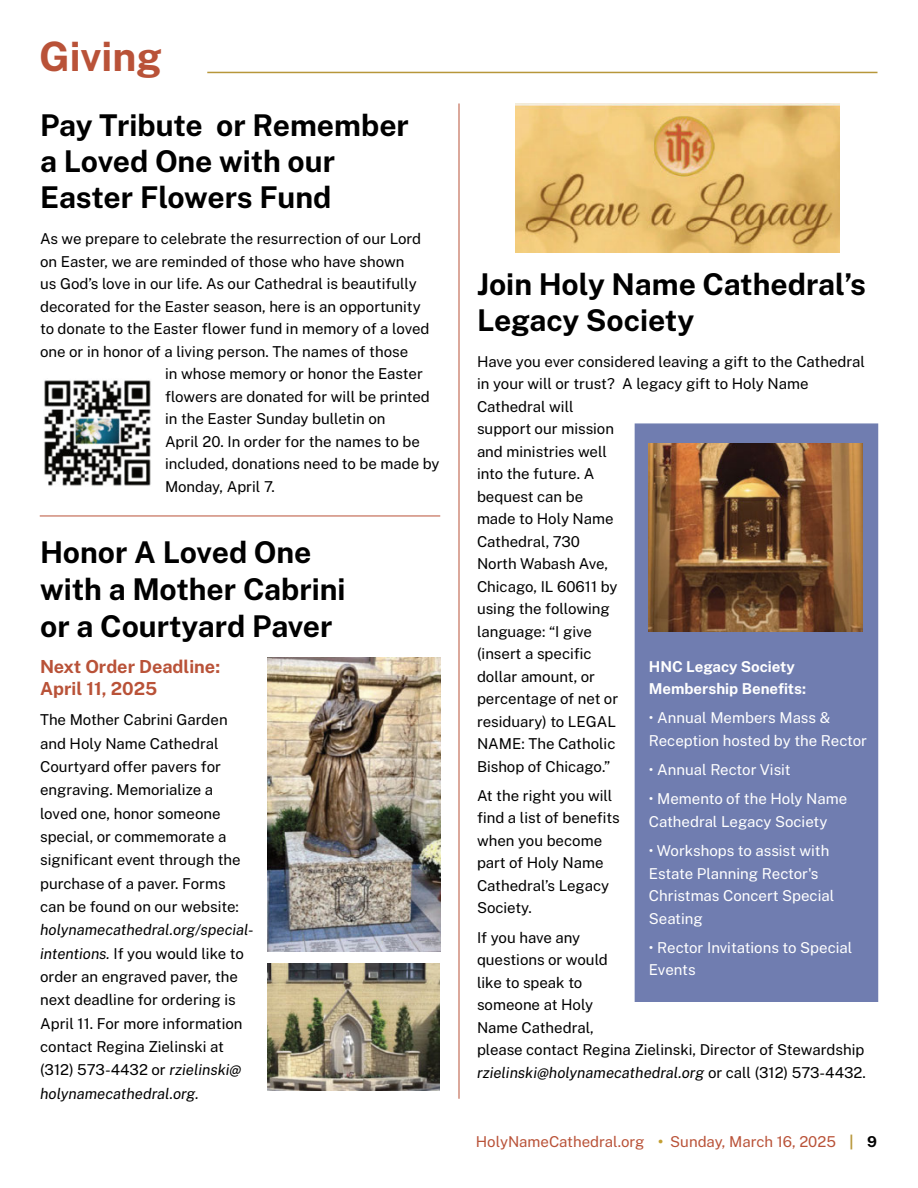
<style>
.page{position:relative;width:918px;height:1188px;background:#fff}
.page>*{position:absolute;margin:0;border:0;box-sizing:border-box;transform-origin:0 0}
.t1{font:100 40.5px "Yhffkr Public Sans";color:#b95238}
.headline{font:100 30px/36px "Yhffkr Public Sans";color:#000}
.deck{font:100 18px/22.5px "Yhffkr Public Sans";color:#b95238}
.body_text{font:100 15px/22.5px "Vfsfdd Public Sans";color:#000}
.body_text-2{font:100 15px/22.5px "Vfsfdd Public Sans";color:#fff}
.body_text-3{font:100 15px "Wtsmyf Public Sans";color:#000}
.t2{font:100 15px "Vfsfdd Public Sans";color:#b95238}
.body_text-4{font:100 15px/22.5px "Vrnlhn Public Sans";color:#fff}
.s1{font-family:"Wtsmyf Public Sans"}
.s2{font-family:"Public Sans";font-style:italic}
.s3{font-family:"Yhffkr Public Sans"}
.s4{font-family:"Yhffkr Public Sans";color:#c39f33}
.s5{font-family:"Yhffkr Public Sans";color:#b7973a}
.s6{font-family:"Yhffkr Public Sans";color:#000}
</style>
<div class="page">
<hr style="left:207px;top:72px;width:670px;height:1px;background:#b7973a">
<img style="left:515px;top:103px;width:324px;height:150px">
<hr style="left:459px;top:104px;width:1px;height:995px;background:#b95238">
<img style="left:44px;top:380px;width:107px;height:106px">
<img style="left:267px;top:657px;width:174px;height:295px">
<img style="left:267px;top:964px;width:172px;height:126px">
<hr style="left:40px;top:516px;width:400px;height:1px;background:#b95238">
<div style="left:635px;top:423px;width:243px;height:579px;background:#707db0"></div>
<img style="left:649px;top:443px;width:213px;height:189px">
<p class="t1" style="left:39px;top:30px;width:124px">Giving</p>
<p class="headline" style="left:40px;top:106px;width:370px">Pay Tribute or Remember a Loved One with our<br>Easter Flowers Fund</p>
<p class="body_text" style="left:40px;top:227px;width:383px">As we prepare to celebrate the resurrection of our Lord</p>
<p class="body_text" style="left:40px;top:250px;width:366px">on Easter, we are reminded of those who have shown</p>
<p class="body_text" style="left:40px;top:272px;width:378px">us God’s love in our life. As our Cathedral is beautifully</p>
<p class="body_text" style="left:40px;top:295px;width:382px">decorated for the Easter season, here is an opportunity</p>
<p class="body_text-3" style="left:40px;top:319px;width:391px">to donate to the Easter flower fund in memory of a loved</p>
<p class="body_text-3" style="left:40px;top:341px;width:370px">one or in honor of a living person. The names of those</p>
<p class="body_text" style="left:165px;top:362px;width:259px">in whose memory or honor the Easter</p>
<p class="body_text-3" style="left:165px;top:386px;width:266px">flowers are donated for will be printed</p>
<p class="body_text" style="left:165px;top:407px;width:222px">in the Easter Sunday bulletin on</p>
<p class="body_text" style="left:165px;top:430px;width:256px">April 20. In order for the names to be</p>
<p class="body_text" style="left:165px;top:452px;width:276px">included, donations need to be made by</p>
<p class="body_text" style="left:165px;top:475px;width:111px">Monday, April 7.</p>
<p class="headline" style="left:40px;top:533px;width:307px;line-height:36.9px">Honor A Loved One with a Mother Cabrini or a Courtyard Paver</p>
<p class="deck" style="left:40px;top:655px;width:182px">Next Order Deadline:<br>April 11, 2025</p>
<p class="body_text" style="left:40px;top:708px;width:215px;line-height:23.4px"><span class="s1">The Mother Cabrini Garden </span>and Holy Name Cathedral<br>Courtyard offer pavers for <span class="s1">engraving. Memorialize a </span>loved one, honor someone special, or commemorate a <span class="s1">significant event through the </span>purchase of a paver. Forms can be found on our website: <span class="s2">holynamecathedral.org/special&shy;intentions.</span> If you would like to order an engraved paver, the next deadline for ordering is<br>April 11. For more information contact Regina Zielinski at (312) 573-4432 or <span class="s2">rzielinski@ holynamecathedral.org.</span></p>
<p class="headline" style="left:477px;top:265px;width:391px">Join Holy Name Cathedral’s<br>Legacy Society</p>
<p class="body_text" style="left:477px;top:350px;width:389px">Have you ever considered leaving a gift to the Cathedral in your will or trust? A legacy gift to Holy Name<br>Cathedral will<br>support our mission<br>and ministries well<br>into the future. A<br>bequest can be<br>made to Holy Name<br>Cathedral, 730<br>North Wabash Ave,<br>Chicago, IL 60611 by<br>using the following<br>language: “I give<br><span class="s1">(insert a specific<br></span>dollar amount, or<br>percentage of net or<br>residuary) to LEGAL<br><span class="s1">NAME: The Catholic<br>Bishop of Chicago.”</span></p>
<p class="body_text" style="left:477px;top:784px;width:144px">At the right you will <span class="s1">find a list of benefits </span>when you become part of Holy Name<br>Cathedral’s Legacy<br>Society.</p>
<p class="body_text" style="left:477px;top:926px;width:390px">If you have any<br>questions or would<br>like to speak to<br>someone at Holy<br>Name Cathedral,<br>please contact Regina Zielinski, Director of Stewardship <span class="s2">rzielinski@holynamecathedral.org</span> or call (312) 573-4432.</p>
<p class="body_text-4" style="left:649px;top:654px;width:159px"><span class="s3">HNC Legacy Society<br></span>Membership Benefits:</p>
<p class="body_text-2" style="left:649px;top:706px;width:220px">• Annual Members Mass &amp;<br>Reception hosted by the Rector</p>
<p class="body_text-2" style="left:649px;top:758px;width:143px">• Annual Rector Visit</p>
<p class="body_text-2" style="left:649px;top:787px;width:200px">• Memento of the Holy Name<br>Cathedral Legacy Society</p>
<p class="body_text-2" style="left:649px;top:839px;width:187px">• Workshops to assist with<br><span class="s1">Estate Planning Rector's<br></span>Christmas Concert Special<br>Seating</p>
<p class="body_text-2" style="left:649px;top:936px;width:205px">• Rector Invitations to Special<br>Events</p>
<p class="t2" style="left:476px;top:1131px;width:403px">HolyNameCathedral.org <span class="s4">•</span> Sunday, March 16, 2025 <span class="s5">|</span> <span class="s6">9</span></p>
</div>
